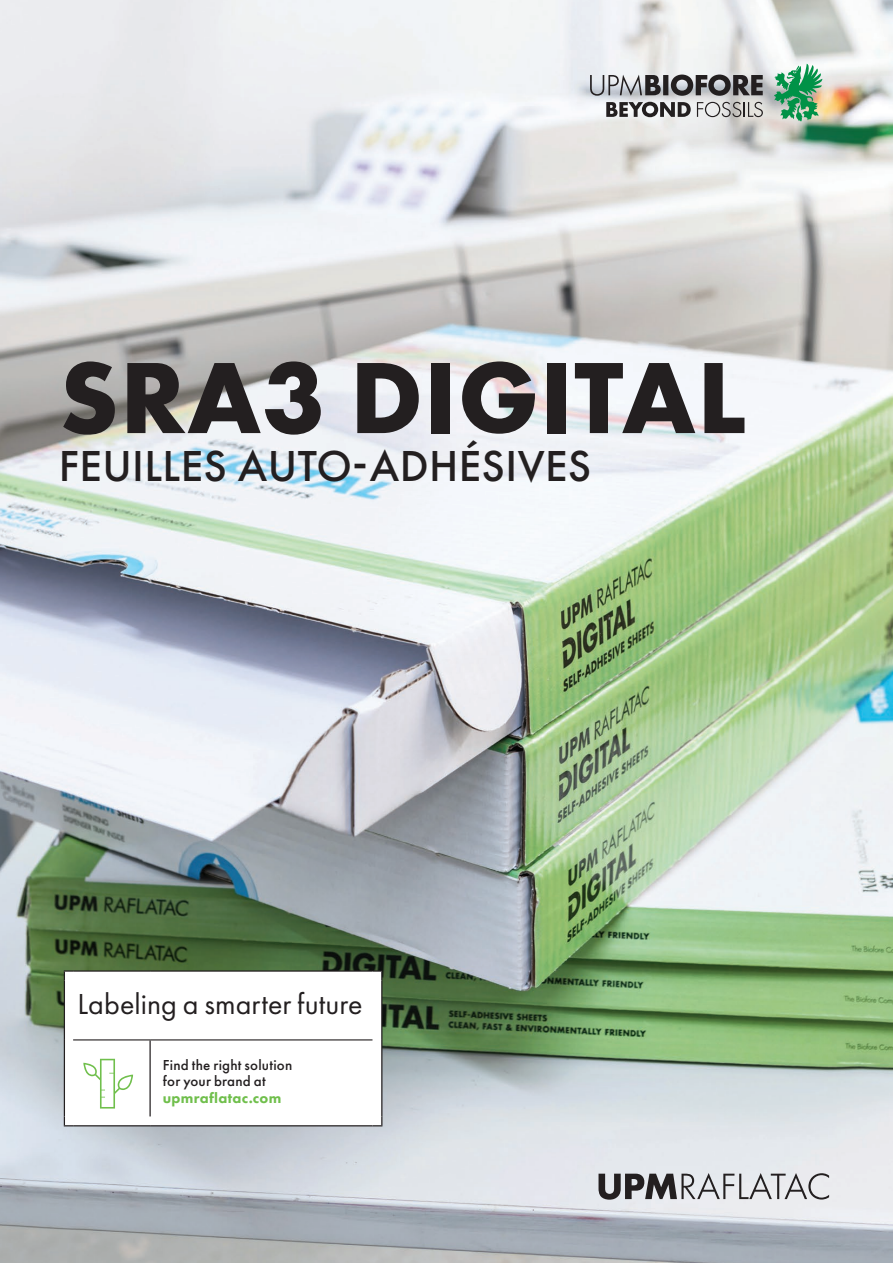
<style>
.page{position:relative;width:893px;height:1263px;background:#fff}
.page>*{position:absolute;margin:0;border:0;box-sizing:border-box;transform-origin:0 0}
.t1{font:700 105px "Futura PT";letter-spacing:.01em;color:#231f20}
.t2{font:500 45px "Futura PT";letter-spacing:.01em;color:#231f20}
.grid_head{font:30px "Futura PT";letter-spacing:.005em;color:#231f20}
.grid_body_1{font:500 15px "Futura PT";letter-spacing:.015em;color:#231f20}
.grid_body_1-2{font:800 15px "Futura PT";letter-spacing:.015em;color:#70bf4c}
</style>
<div class="page">
<img style="left:0;top:0;width:893px;height:1263px">
<svg style="left:65px;top:972px;width:316px;height:153px"></svg>
<svg style="left:64px;top:970px;width:9px;height:10px"></svg>
<hr style="left:73px;top:970px;width:77px;height:2px;background:#231f20">
<hr style="left:150px;top:970px;width:222px;height:2px;background:#231f20">
<svg style="left:372px;top:970px;width:10px;height:10px"></svg>
<hr style="left:64px;top:980px;width:1px;height:60px;background:#231f20">
<hr style="left:381px;top:980px;width:1px;height:60px;background:#231f20">
<hr style="left:64px;top:1040px;width:1px;height:76px;background:#231f20">
<hr style="left:381px;top:1040px;width:1px;height:76px;background:#231f20">
<svg style="left:64px;top:1116px;width:9px;height:10px"></svg>
<hr style="left:73px;top:1125px;width:77px;height:1px;background:#231f20">
<hr style="left:150px;top:1125px;width:222px;height:1px;background:#231f20">
<svg style="left:372px;top:1116px;width:10px;height:10px"></svg>
<hr style="left:73px;top:1039px;width:77px;height:1px;background:#231f20">
<hr style="left:150px;top:1039px;width:222px;height:1px;background:#231f20">
<hr style="left:149px;top:1040px;width:2px;height:76px;background:#231f20">
<svg style="left:598px;top:1173px;width:231px;height:27px"></svg>
<svg style="left:590px;top:75px;width:173px;height:21px"></svg>
<svg style="left:606px;top:102px;width:85px;height:15px"></svg>
<svg style="left:697px;top:102px;width:66px;height:15px"></svg>
<svg style="left:774px;top:64px;width:49px;height:58px"></svg>
<svg style="left:83px;top:1059px;width:50px;height:49px"></svg>
<p class="t1" style="left:59px;top:330px;width:689px">SRA3 DIGITAL</p>
<p class="t2" style="left:59px;top:439px;width:534px">FEUILLES AUTO-ADHÉSIVES</p>
<p class="grid_head" style="left:77px;top:986px;width:287px">Labeling a smarter future</p>
<p class="grid_body_1" style="left:163px;top:1055px;width:131px">Find the right solution</p>
<p class="grid_body_1" style="left:163px;top:1072px;width:104px">for your brand at</p>
<p class="grid_body_1-2" style="left:163px;top:1088px;width:120px">upmraflatac.com</p>
</div>
